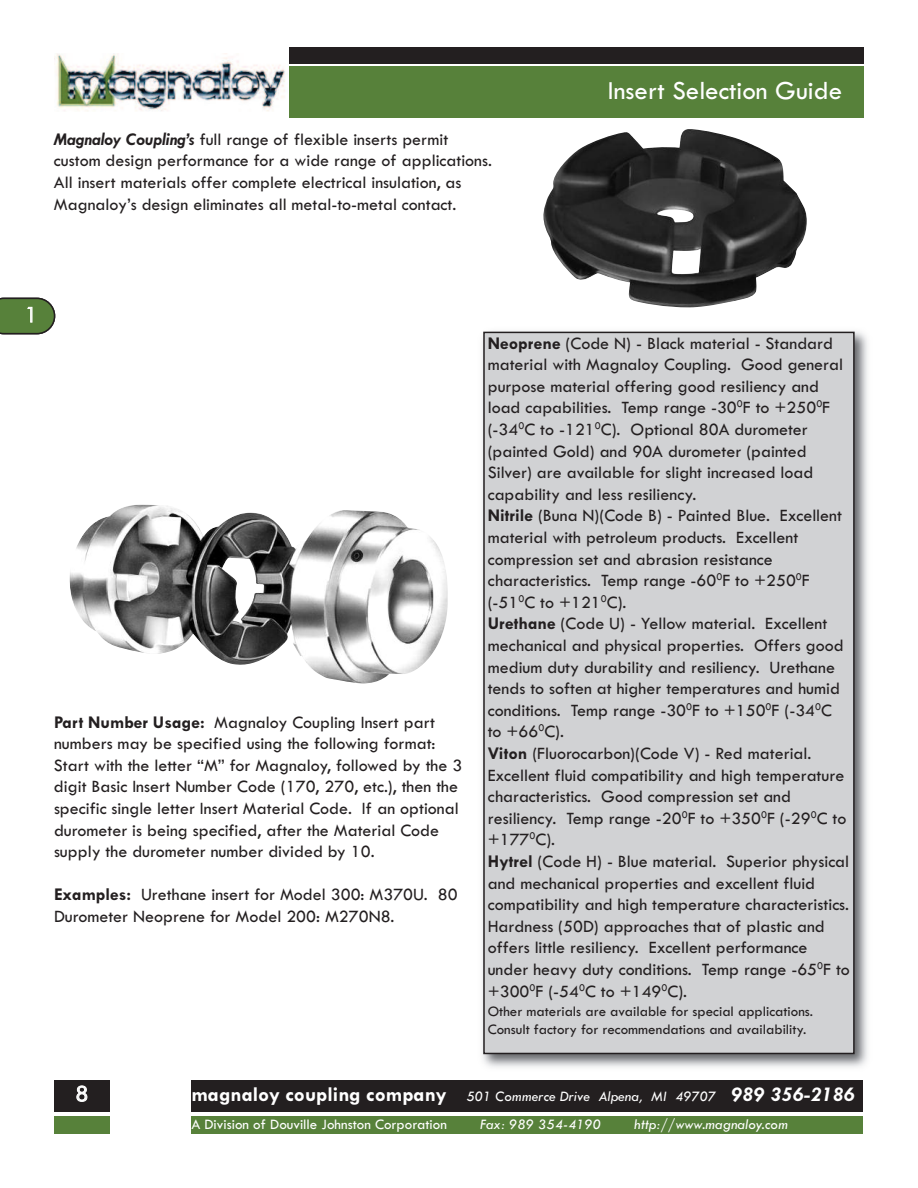
<style>
.page{position:relative;width:918px;height:1188px;background:#fff}
.page>*{position:absolute;margin:0;border:0;box-sizing:border-box;transform-origin:0 0}
.t1{font:27px "Tw Cen";color:#fff}
.t2{font:21px "Futura BT";color:#fff}
.t3{font:300 21px "Futura BT";color:#fff}
.t4{font:18px/21.6px "Tw Cen";color:#231f20}
.t5{font:15px/28px "Tw Cen";color:#fff}
.t6{font:15px/18px "Tw Cen";color:#231f20}
.t7{font:italic 15px "Tw Cen";color:#fff}
.s1{font-weight:700;font-style:italic}
.s2{font-weight:700}
.s3{font-weight:700;font-size:21px}
.s4{font-style:italic}
.s5{font-weight:700;font-style:italic;font-size:21px}
</style>
<div class="page">
<div style="left:290px;top:47px;width:574px;height:17px;background:#231f20"></div>
<div style="left:290px;top:67px;width:574px;height:51px;background:#57813a"></div>
<div style="left:54px;top:1117px;width:55px;height:17px;background:#57813a"></div>
<div style="left:191px;top:1080px;width:672px;height:32px;background:#231f20"></div>
<div style="left:191px;top:1117px;width:672px;height:17px;background:#57813a"></div>
<div style="left:54px;top:1080px;width:55px;height:32px;background:#231f20"></div>
<img style="left:54px;top:53px;width:231px;height:58px">
<img style="left:543px;top:129px;width:264px;height:179px">
<img style="left:482px;top:331px;width:386px;height:737px">
<div style="left:484px;top:332px;width:370px;height:721px;background:#d1d2d4"></div>
<div style="left:483px;top:332px;width:372px;height:722px;border:2px solid #231f20"></div>
<img style="left:69px;top:504px;width:379px;height:180px">
<svg style="left:0;top:298px;width:55px;height:36px;background:#5c7f43"></svg>
<p class="t4" style="left:54px;top:128px;width:439px"><span class="s1">Magnaloy Coupling’s</span> full range of flexible inserts permit custom design performance for a wide range of applications.<br>All insert materials offer complete electrical insulation, as Magnaloy’s design eliminates all metal-to-metal contact.</p>
<h1 class="t1" style="left:608px;top:74px;width:236px">Insert Selection Guide</h1>
<p class="t3" style="left:25px;top:303px;width:14px">1</p>
<p class="t4" style="left:54px;top:711px;width:410px"><span class="s2">Part Number Usage:</span> Magnaloy Coupling Insert part numbers may be specified using the following format:<br>Start with the letter “M” for Magnaloy, followed by the 3 digit Basic Insert Number Code (170, 270, etc.), then the specific single letter Insert Material Code. If an optional durometer is being specified, after the Material Code supply the durometer number divided by 10.</p>
<p class="t4" style="left:54px;top:883px;width:405px"><span class="s2">Examples:</span> Urethane insert for Model 300: M370U. 80<br>Durometer Neoprene for Model 200: M270N8.</p>
<p class="t4" style="left:488px;top:332px;width:364px"><span class="s2">Neoprene</span> (Code N) - Black material - Standard material with Magnaloy Coupling. Good general purpose material offering good resiliency and load capabilities. Temp range -30<sup>0</sup>F to +250<sup>0</sup>F (-34<sup>0</sup>C to -121<sup>0</sup>C). Optional 80A durometer (painted Gold) and 90A durometer (painted Silver) are available for slight increased load capability and less resiliency.<br><span class="s2">Nitrile</span> (Buna N)(Code B) - Painted Blue. Excellent material with petroleum products. Excellent compression set and abrasion resistance characteristics. Temp range -60<sup>0</sup>F to +250<sup>0</sup>F (-51<sup>0</sup>C to +121<sup>0</sup>C).<br><span class="s2">Urethane</span> (Code U) - Yellow material. Excellent mechanical and physical properties. Offers good medium duty durability and resiliency. Urethane tends to soften at higher temperatures and humid conditions. Temp range -30<sup>0</sup>F to +150<sup>0</sup>F (-34<sup>0</sup>C to +66<sup>0</sup>C).<br><span class="s2">Viton</span> (Fluorocarbon)(Code V) - Red material.<br>Excellent fluid compatibility and high temperature characteristics. Good compression set and resiliency. Temp range -20<sup>0</sup>F to +350<sup>0</sup>F (-29<sup>0</sup>C to +177<sup>0</sup>C).<br><span class="s2">Hytrel</span> (Code H) - Blue material. Superior physical and mechanical properties and excellent fluid compatibility and high temperature characteristics.<br>Hardness (50D) approaches that of plastic and offers little resiliency. Excellent performance under heavy duty conditions. Temp range -65<sup>0</sup>F to +300<sup>0</sup>F (-54<sup>0</sup>C to +149<sup>0</sup>C).</p>
<p class="t6" style="left:488px;top:1002px;width:327px">Other materials are available for special applications.<br>Consult factory for recommendations and availability.</p>
<p class="t2" style="left:76px;top:1082px;width:14px">8</p>
<p class="t2" style="left:72px;top:1085px;width:14px">7</p>
<p class="t5" style="left:191px;top:1082px;width:665px"><span class="s3">magnaloy coupling company</span> <span class="s4">501 Commerce Drive Alpena, MI 49707</span> <span class="s5">989 356-2186<br></span>A Division of Douville Johnston Corporation</p>
<p class="t7" style="left:480px;top:1115px;width:123px">Fax: 989 354-4190</p>
<p class="t7" style="left:634px;top:1115px;width:155px">http://www.magnaloy.com</p>
</div>
